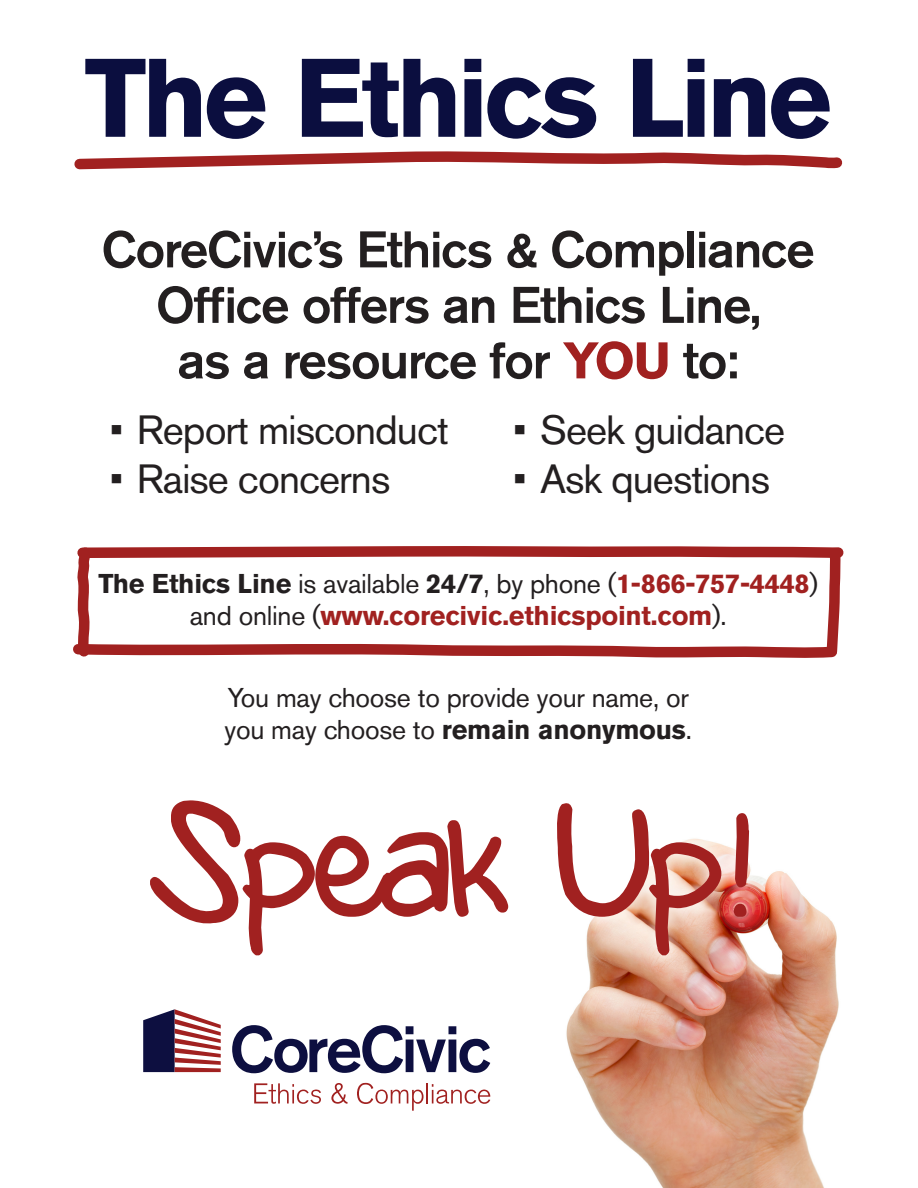
<style>
.page{position:relative;width:918px;height:1188px;background:#fff}
.page>*{position:absolute;margin:0;border:0;box-sizing:border-box;transform-origin:0 0}
.Paragraph_Style_1_co{font:190.5px "Dani's Handwriting";color:#a12120}
.LIST_of_Facilities{font:700 110.4px "Akzidenz Grotesk BQ";letter-spacing:-.045em;color:#0b0e3f}
.LIST_of_Facilities-2{font:500 51px/55.5px "Akzidenz Grotesk BQ";letter-spacing:-.025em;color:#231f20;text-align:center}
.t1{font:40.5px "Akzidenz Grotesk BQ";letter-spacing:-.025em;color:#231f20}
.LIST_of_Facilities-3{font:700 27px/32.4px "Akzidenz Grotesk BQ";letter-spacing:-.01em;color:#a12120;text-align:center}
.LIST_of_Facilities-4{font:27px/32.4px "Akzidenz Grotesk BQ";letter-spacing:-.01em;color:#231f20}
.s1{font-weight:700;color:#a12120}
.s2{color:#231f20}
.s3{font-weight:400;color:#231f20}
.s4{font-weight:700}
</style>
<div class="page">
<img style="left:158px;top:871px;width:681px;height:317px">
<div style="left:137px;top:788px;width:625px;height:180px;background:#fff;opacity:.5"></div>
<svg style="left:73px;top:151px;width:771px;height:507px"></svg>
<svg style="left:232px;top:1025px;width:258px;height:48px"></svg>
<svg style="left:143px;top:1009px;width:78px;height:63px"></svg>
<svg style="left:254px;top:1083px;width:67px;height:21px"></svg>
<svg style="left:331px;top:1083px;width:16px;height:21px"></svg>
<svg style="left:357px;top:1083px;width:67px;height:28px"></svg>
<hr style="left:426px;top:1083px;width:2px;height:20px;background:#a12120">
<svg style="left:432px;top:1084px;width:58px;height:20px"></svg>
<p class="LIST_of_Facilities" style="left:85px;top:34px;width:749px">The Ethics Line</p>
<p class="LIST_of_Facilities-2" style="left:102px;top:221px;width:715px">CoreCivic’s Ethics &amp; Compliance<br>Office offers an Ethics Line,<br>as a resource for <span class="s1">YOU</span> to:</p>
<p class="t1" style="left:110px;top:406px;width:341px">• Report misconduct</p>
<p class="t1" style="left:110px;top:455px;width:282px">• Raise concerns</p>
<p class="t1" style="left:513px;top:406px;width:274px">• Seek guidance</p>
<p class="t1" style="left:513px;top:455px;width:258px">• Ask questions</p>
<p class="LIST_of_Facilities-3" style="left:98px;top:567px;width:721px"><span class="s2">The Ethics Line</span> <span class="s3">is available</span> <span class="s2">24/7</span><span class="s3">, by phone (</span>1-866-757-4448<span class="s3">) and online (</span>www.corecivic.ethicspoint.com<span class="s3">).</span></p>
<p class="LIST_of_Facilities-4" style="left:225px;top:681px;width:469px">You may choose to provide your name, or you may choose to <span class="s4">remain anonymous</span>.</p>
<p class="Paragraph_Style_1_co" style="left:147px;top:763px;width:615px">Speak Up!</p>
</div>
